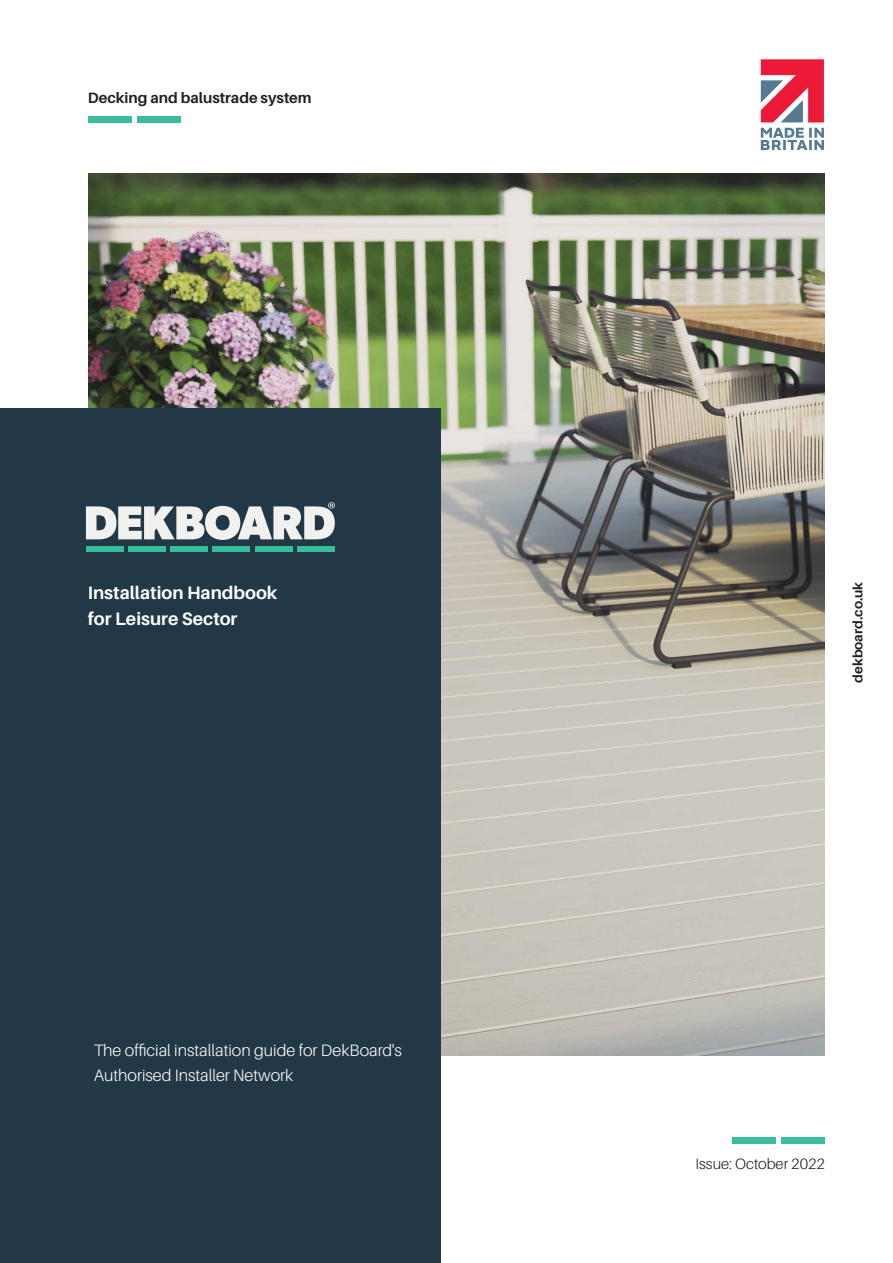
<style>
.page{position:relative;width:893px;height:1263px;background:#fff}
.page>*{position:absolute;margin:0;border:0;box-sizing:border-box;transform-origin:0 0}
.t1{font:700 18px "Aileron";color:#fff}
.t2{font:300 16.5px/24.5px "Aileron";color:#fff}
.t3{font:700 15px "Aileron";color:#231f20}
.t4{font:300 15px "Aileron";color:#231f20}
.t5{font:700 13.5px "Aileron";color:#231f20}
</style>
<div class="page">
<img style="left:88px;top:173px;width:737px;height:882px">
<div style="left:0;top:408px;width:440px;height:855px;background:#223847"></div>
<div style="left:88px;top:117px;width:44px;height:6px;background:#3abd9d"></div>
<div style="left:137px;top:117px;width:44px;height:6px;background:#3abd9d"></div>
<div style="left:733px;top:1137px;width:43px;height:7px;background:#3abd9d"></div>
<div style="left:782px;top:1137px;width:43px;height:7px;background:#3abd9d"></div>
<svg style="left:86px;top:502px;width:249px;height:38px"></svg>
<div style="left:86px;top:547px;width:38px;height:5px;background:#38bc9e"></div>
<div style="left:128px;top:547px;width:38px;height:5px;background:#38bc9e"></div>
<div style="left:170px;top:547px;width:38px;height:5px;background:#38bc9e"></div>
<div style="left:213px;top:547px;width:37px;height:5px;background:#38bc9e"></div>
<div style="left:255px;top:547px;width:38px;height:5px;background:#38bc9e"></div>
<div style="left:297px;top:547px;width:38px;height:5px;background:#38bc9e"></div>
<svg style="left:761px;top:59px;width:63px;height:63px;background:#dd5067"></svg>
<svg style="left:761px;top:128px;width:63px;height:22px"></svg>
<p class="t3" style="left:88px;top:92px;width:225px">Decking and balustrade system</p>
<p class="t1" style="left:88px;top:586px;width:191px">Installation Handbook</p>
<p class="t1" style="left:88px;top:612px;width:151px">for Leisure Sector</p>
<p class="t2" style="left:94px;top:1039px;width:310px">The official installation guide for DekBoard's<br>Authorised Installer Network</p>
<p class="t5" style="left:852px;top:683px;width:103px;rotate:-90deg">dekboard.co.uk</p>
<p class="t4" style="left:696px;top:1158px;width:131px">Issue: October 2022</p>
</div>
